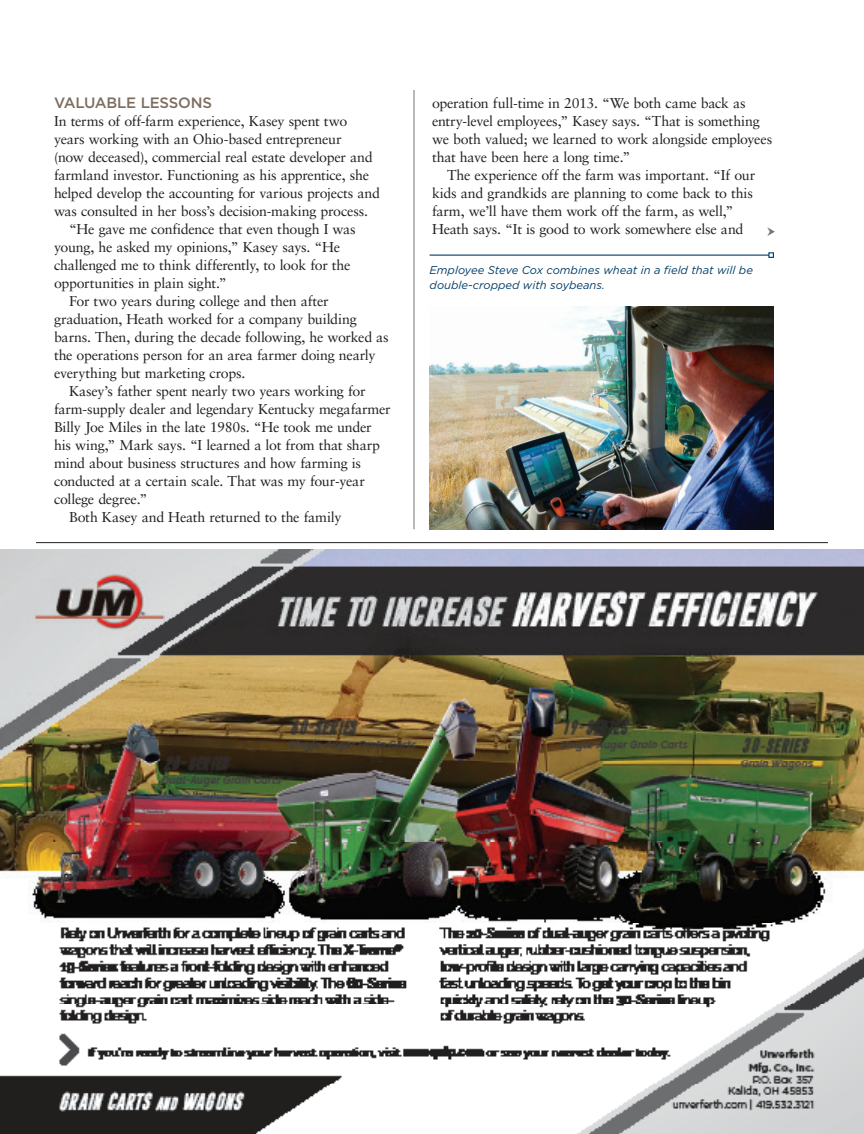
<style>
.page{position:relative;width:864px;height:1134px;background:#fff}
.page>*{position:absolute;margin:0;border:0;box-sizing:border-box;transform-origin:0 0}
.t1{font:500 15px "Gotham";letter-spacing:-.02em;color:#7c6e5f}
.t2{font:14.25px/18px "Sabon LT Std";letter-spacing:-.02em;color:#231f20}
.t3{font:italic 11.25px/15px "Gotham";color:#003d69}
</style>
<div class="page">
<img style="left:430px;top:306px;width:344px;height:223px">
<img style="left:0;top:549px;width:864px;height:585px">
<hr style="left:414px;top:90px;width:1px;height:439px;background:#797371">
<hr style="left:430px;top:255px;width:339px;height:1px;background:#003d69">
<svg style="left:768px;top:252px;width:6px;height:6px"></svg>
<hr style="left:36px;top:542px;width:792px;height:1px;background:#231f20">
<p class="t1" style="left:54px;top:93px;width:160px">VALUABLE LESSONS</p>
<p class="t2" style="left:54px;top:112px;width:295px">In terms of off-farm experience, Kasey spent two</p>
<p class="t2" style="left:54px;top:130px;width:289px">years working with an Ohio-based entrepreneur</p>
<p class="t2" style="left:54px;top:148px;width:320px">(now deceased), commercial real estate developer and</p>
<p class="t2" style="left:54px;top:166px;width:317px">farmland investor. Functioning as his apprentice, she</p>
<p class="t2" style="left:54px;top:184px;width:328px">helped develop the accounting for various projects and</p>
<p class="t2" style="left:54px;top:202px;width:316px">was consulted in her boss’s decision-making process.</p>
<p class="t2" style="left:69px;top:220px;width:288px">“He gave me confidence that even though I was</p>
<p class="t2" style="left:54px;top:238px;width:288px">young, he asked my opinions,” Kasey says. “He</p>
<p class="t2" style="left:54px;top:256px;width:298px">challenged me to think differently, to look for the</p>
<p class="t2" style="left:54px;top:274px;width:174px">opportunities in plain sight.”</p>
<p class="t2" style="left:69px;top:292px;width:261px">For two years during college and then after</p>
<p class="t2" style="left:54px;top:310px;width:304px">graduation, Heath worked for a company building</p>
<p class="t2" style="left:54px;top:328px;width:336px">barns. Then, during the decade following, he worked as</p>
<p class="t2" style="left:54px;top:346px;width:323px">the operations person for an area farmer doing nearly</p>
<p class="t2" style="left:54px;top:364px;width:193px">everything but marketing crops.</p>
<p class="t2" style="left:69px;top:382px;width:298px">Kasey’s father spent nearly two years working for</p>
<p class="t2" style="left:54px;top:400px;width:338px">farm-supply dealer and legendary Kentucky megafarmer</p>
<p class="t2" style="left:54px;top:418px;width:319px">Billy Joe Miles in the late 1980s. “He took me under</p>
<p class="t2" style="left:54px;top:436px;width:328px">his wing,” Mark says. “I learned a lot from that sharp</p>
<p class="t2" style="left:54px;top:454px;width:309px">mind about business structures and how farming is</p>
<p class="t2" style="left:54px;top:472px;width:312px">conducted at a certain scale. That was my four-year</p>
<p class="t2" style="left:54px;top:490px;width:95px">college degree.”</p>
<p class="t2" style="left:69px;top:508px;width:274px">Both Kasey and Heath returned to the family</p>
<p class="t2" style="left:432px;top:94px;width:342px">operation full-time in 2013. “We both came back as entry-level employees,” Kasey says. “That is something we both valued; we learned to work alongside employees that have been here a long time.”</p>
<p class="t2" style="left:432px;top:166px;width:325px;text-indent:15px">The experience off the farm was important. “If our kids and grandkids are planning to come back to this farm, we’ll have them work off the farm, as well,” Heath says. “It is good to work somewhere else and</p>
<p class="t3" style="left:430px;top:263px;width:325px">Employee Steve Cox combines wheat in a field that will be double-cropped with soybeans.</p>
</div>
